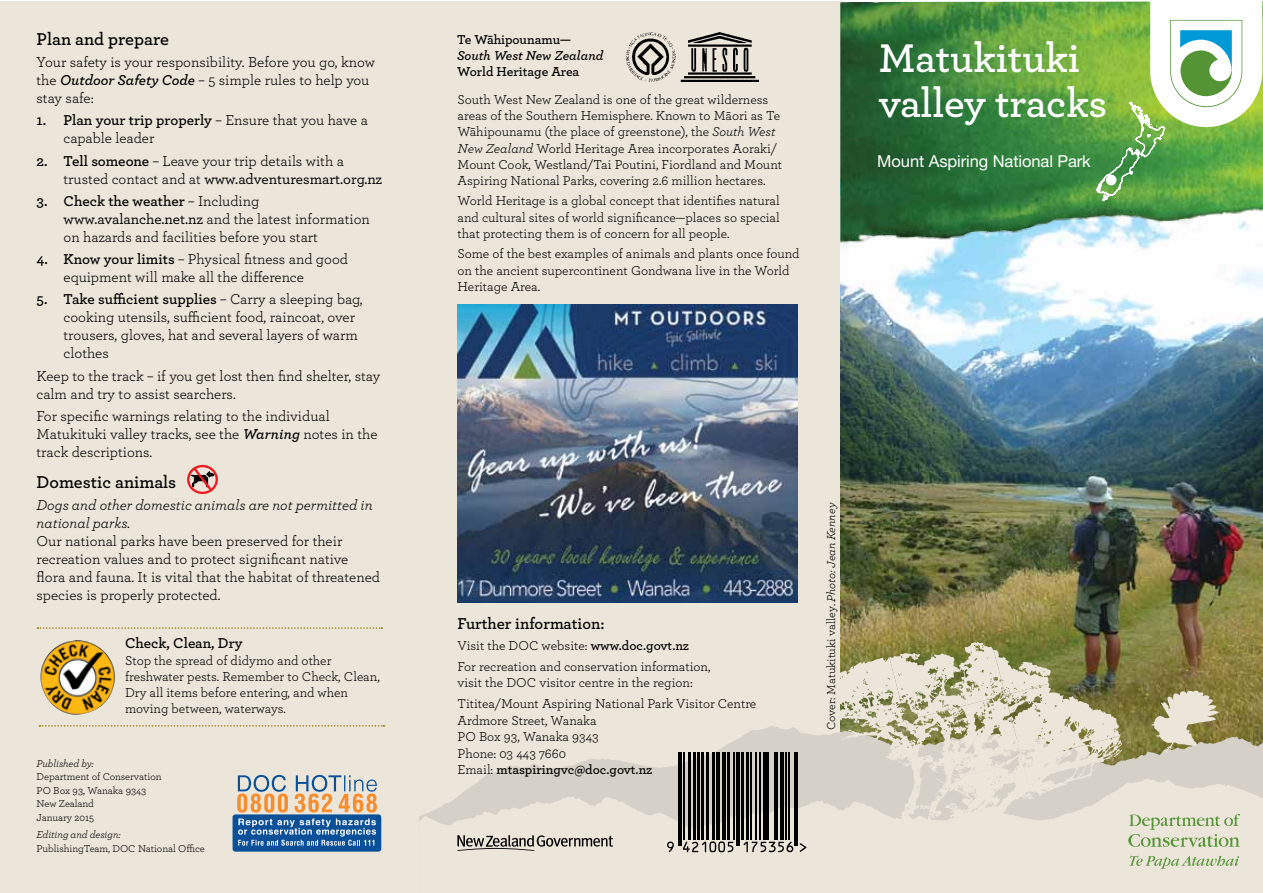
<style>
.page{position:relative;width:1263px;height:893px;background:#fff}
.page>*{position:absolute;margin:0;border:0;box-sizing:border-box;transform-origin:0 0}
.t1{font:600 42px/45px "Archer";letter-spacing:-.005em;color:#fff}
.t2{font:600 18px "Archer";color:#000}
.t3{font:16.5px "Helvetica Neue LT Std";letter-spacing:-.005em;color:#fff}
.t4{font:600 16.5px "Archer";color:#000}
.t5{font:15px/18px "Archer";color:#000}
.t6{font:italic 15px/18px "Archer";color:#000}
.t7{font:600 15px "Archer";color:#000}
.t8{font:13.5px/16.2px "Archer";color:#000}
.t9{font:600 13.5px "Archer";color:#000}
.t10{font:italic 600 13.5px "Archer";color:#000}
.t11{font:12px "Archer";color:#000}
.t12{font:10.5px/13.5px "Archer";letter-spacing:-.005em;color:#000}
.t13{font:italic 10.5px "Archer";letter-spacing:-.005em;color:#000}
.s1{font-weight:600;font-style:italic}
.s2{font-weight:600}
.s3{font-weight:500}
.s4{font-style:italic}
</style>
<div class="page">
<div style="left:0;top:1px;width:843px;height:892px;background:#ebe5da"></div>
<img style="left:840px;top:256px;width:423px;height:386px">
<img style="left:840px;top:1px;width:423px;height:255px">
<img style="left:626px;top:32px;width:49px;height:49px">
<img style="left:681px;top:32px;width:77px;height:49px">
<svg style="left:1096px;top:1px;width:166px;height:201px"></svg>
<div style="left:1107px;top:175px;width:9px;height:10px;background:#fff;border-radius:50%"></div>
<div style="left:1106px;top:175px;width:10px;height:10px;border:2px solid #fff;border-radius:50%"></div>
<img style="left:40px;top:640px;width:75px;height:75px">
<div style="left:187px;top:465px;width:31px;height:29px;border:2px solid #ed1d24;border-radius:50%"></div>
<svg style="left:190px;top:464px;width:25px;height:29px"></svg>
<svg style="left:37px;top:627px;width:345px;height:2px"></svg>
<svg style="left:39px;top:725px;width:345px;height:2px"></svg>
<img style="left:457px;top:305px;width:340px;height:298px">
<div style="left:233px;top:814px;width:148px;height:38px;background:#095099;border-radius:3px"></div>
<svg style="left:237px;top:775px;width:140px;height:37px"></svg>
<svg style="left:238px;top:818px;width:138px;height:28px"></svg>
<svg style="left:419px;top:642px;width:844px;height:251px"></svg>
<h2 class="t2" style="left:37px;top:26px;width:134px">Plan and prepare</h2>
<p class="t5" style="left:37px;top:53px;width:340px">Your safety is your responsibility. Before you go, know the <span class="s1">Outdoor Safety Code</span> – 5 simple rules to help you stay safe:</p>
<p class="t5" style="left:64px;top:111px;width:306px;text-indent:-27px"><span class="s2">1. Plan your trip properly</span> – Ensure that you have a capable leader</p>
<p class="t5" style="left:64px;top:151px;width:320px;text-indent:-27px"><span class="s2">2. Tell someone</span> – Leave your trip details with a trusted contact and at <span class="s3">www.adventuresmart.org.nz</span></p>
<p class="t5" style="left:64px;top:191px;width:308px;text-indent:-27px"><span class="s2">3. Check the weather</span> – Including <span class="s3">www.avalanche.net.nz</span> and the latest information on hazards and facilities before you start</p>
<p class="t5" style="left:64px;top:250px;width:286px;text-indent:-27px"><span class="s2">4. Know your limits</span> – Physical fitness and good equipment will make all the difference</p>
<p class="t5" style="left:64px;top:290px;width:300px;text-indent:-27px"><span class="s2">5. Take sufficient supplies</span> – Carry a sleeping bag, cooking utensils, sufficient food, raincoat, over trousers, gloves, hat and several layers of warm clothes</p>
<p class="t5" style="left:37px;top:366px;width:345px">Keep to the track – if you get lost then find shelter, stay calm and try to assist searchers.</p>
<p class="t5" style="left:37px;top:406px;width:342px">For specific warnings relating to the individual<br>Matukituki valley tracks, see the <span class="s1">Warning</span> notes in the track descriptions.</p>
<h2 class="t2" style="left:37px;top:468px;width:141px">Domestic animals</h2>
<p class="t6" style="left:37px;top:495px;width:338px">Dogs and other domestic animals are not permitted in national parks.</p>
<p class="t5" style="left:37px;top:531px;width:345px">Our national parks have been preserved for their recreation values and to protect significant native flora and fauna. It is vital that the habitat of threatened species is properly protected.</p>
<p class="t7" style="left:125px;top:632px;width:119px">Check, Clean, Dry</p>
<p class="t8" style="left:125px;top:651px;width:256px">Stop the spread of didymo and other freshwater pests. Remember to Check, Clean, Dry all items before entering, and when moving between, waterways.</p>
<p class="t13" style="left:37px;top:756px;width:59px">Published by:</p>
<p class="t12" style="left:37px;top:769px;width:127px">Department of Conservation<br>PO Box 93, Wanaka 9343<br>New Zealand<br>January 2015</p>
<p class="t13" style="left:37px;top:827px;width:86px">Editing and design:</p>
<p class="t12" style="left:37px;top:841px;width:170px">PublishingTeam, DOC National Office</p>
<p class="t9" style="left:457px;top:29px;width:115px">Te Wāhipounamu—</p>
<p class="t10" style="left:457px;top:45px;width:148px">South West New Zealand</p>
<p class="t9" style="left:457px;top:61px;width:124px">World Heritage Area</p>
<p class="t8" style="left:458px;top:91px;width:326px">South West New Zealand is one of the great wilderness areas of the Southern Hemisphere. Known to Māori as Te Wāhipounamu (the place of greenstone), the <span class="s4">South West New Zealand</span> World Heritage Area incorporates Aoraki/ Mount Cook, Westland/Tai Poutini, Fiordland and Mount Aspiring National Parks, covering 2.6 million hectares.</p>
<p class="t8" style="left:458px;top:192px;width:324px;text-align:justify">World Heritage is a global concept that identifies natural and cultural sites of world significance—places so special that protecting them is of concern for all people.</p>
<p class="t8" style="left:458px;top:245px;width:343px">Some of the best examples of animals and plants once found on the ancient supercontinent Gondwana live in the World<br>Heritage Area.</p>
<h1 class="t1" style="left:879px;top:33px;width:230px">Matukituki valley tracks</h1>
<p class="t3" style="left:877px;top:151px;width:215px">Mount Aspiring National Park</p>
<p class="t4" style="left:458px;top:612px;width:149px">Further information:</p>
<p class="t8" style="left:458px;top:635px;width:255px;line-height:20.7px">Visit the DOC website: <span class="s2">www.doc.govt.nz<br></span>For recreation and conservation information,</p>
<p class="t8" style="left:458px;top:672px;width:300px;line-height:20.7px">visit the DOC visitor centre in the region:<br>Tititea/Mount Aspiring National Park Visitor Centre</p>
<p class="t8" style="left:458px;top:711px;width:196px">Ardmore Street, Wanaka<br>PO Box 93, Wanaka 9343<br>Phone: 03 443 7660<br>Email: <span class="s2">mtaspiringvc@doc.govt.nz</span></p>
<p class="t11" style="left:823px;top:730px;width:229px;rotate:-90deg">Cover: Matukituki valley. <span class="s4">Photo: Jean Kenney</span></p>
</div>
